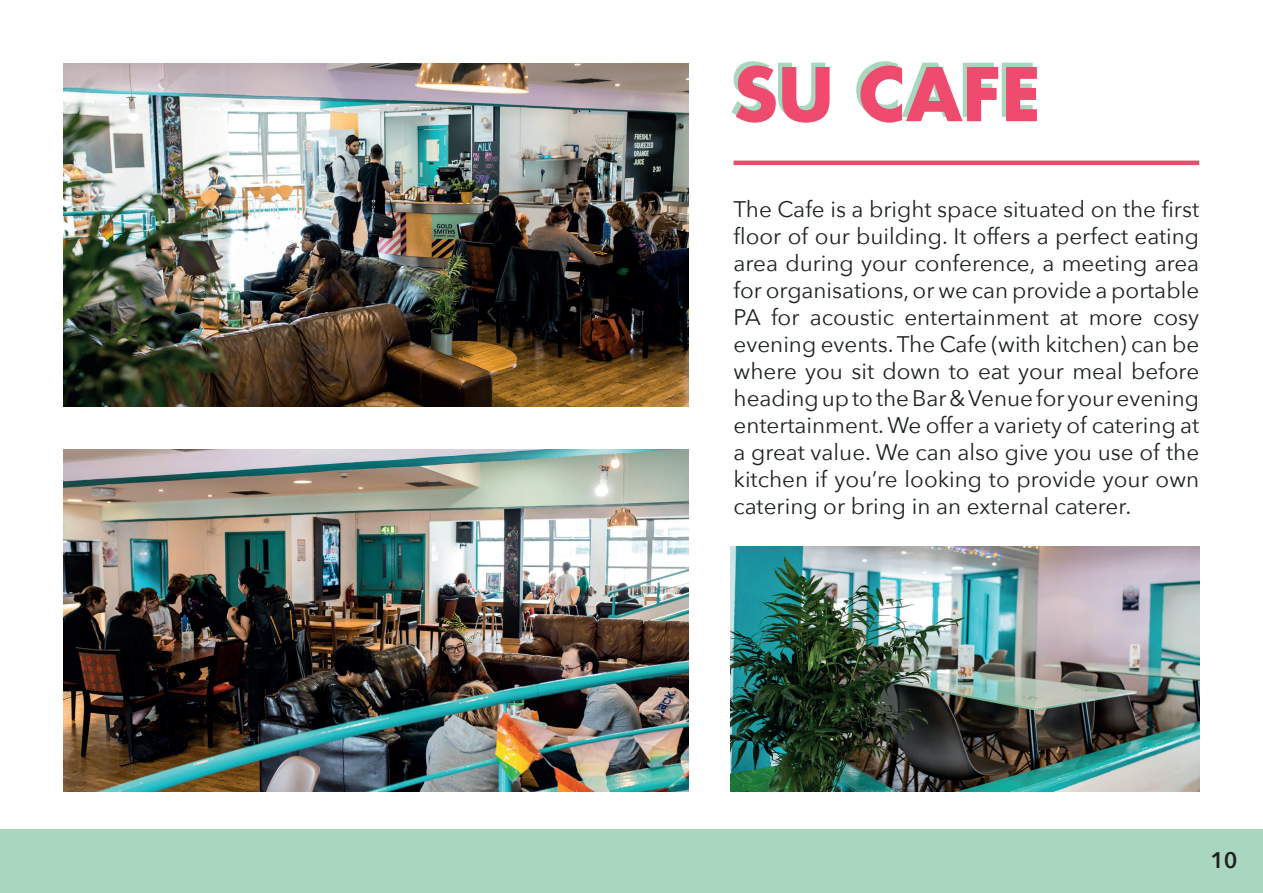
<style>
.page{position:relative;width:1263px;height:893px;background:#fff}
.page>*{position:absolute;margin:0;border:0;box-sizing:border-box;transform-origin:0 0}
.t1{font:700 72px "Futura";color:#ef4b6e}
.t2{font:22.5px/27px "Avenir Next";color:#1e2224;text-align:justify}
.t3{font:600 22.5px "Avenir Next";color:#231f20}
</style>
<div class="page">
<hr style="left:733px;top:161px;width:466px;height:4px;background:#ef4b6e">
<div style="left:0;top:829px;width:1263px;height:64px;background:#a8d6bf"></div>
<img style="left:64px;top:64px;width:625px;height:342px">
<img style="left:64px;top:449px;width:625px;height:343px">
<img style="left:730px;top:546px;width:469px;height:246px">
<h1 class="t1" style="left:733px;top:46px;width:309px">SU CAFE</h1>
<p class="t2" style="left:733px;top:195px;width:467px">The Cafe is a bright space situated on the first floor of our building. It offers a perfect eating area during your conference, a meeting area for organisations, or we can provide a portable PA for acoustic entertainment at more cosy evening events. The Cafe (with kitchen) can be where you sit down to eat your meal before heading up to the Bar &amp; Venue for your evening entertainment. We offer a variety of catering at a great value. We can also give you use of the kitchen if you’re looking to provide your own catering or bring in an external caterer.</p>
<p class="t3" style="left:1210px;top:841px;width:29px">10</p>
</div>
